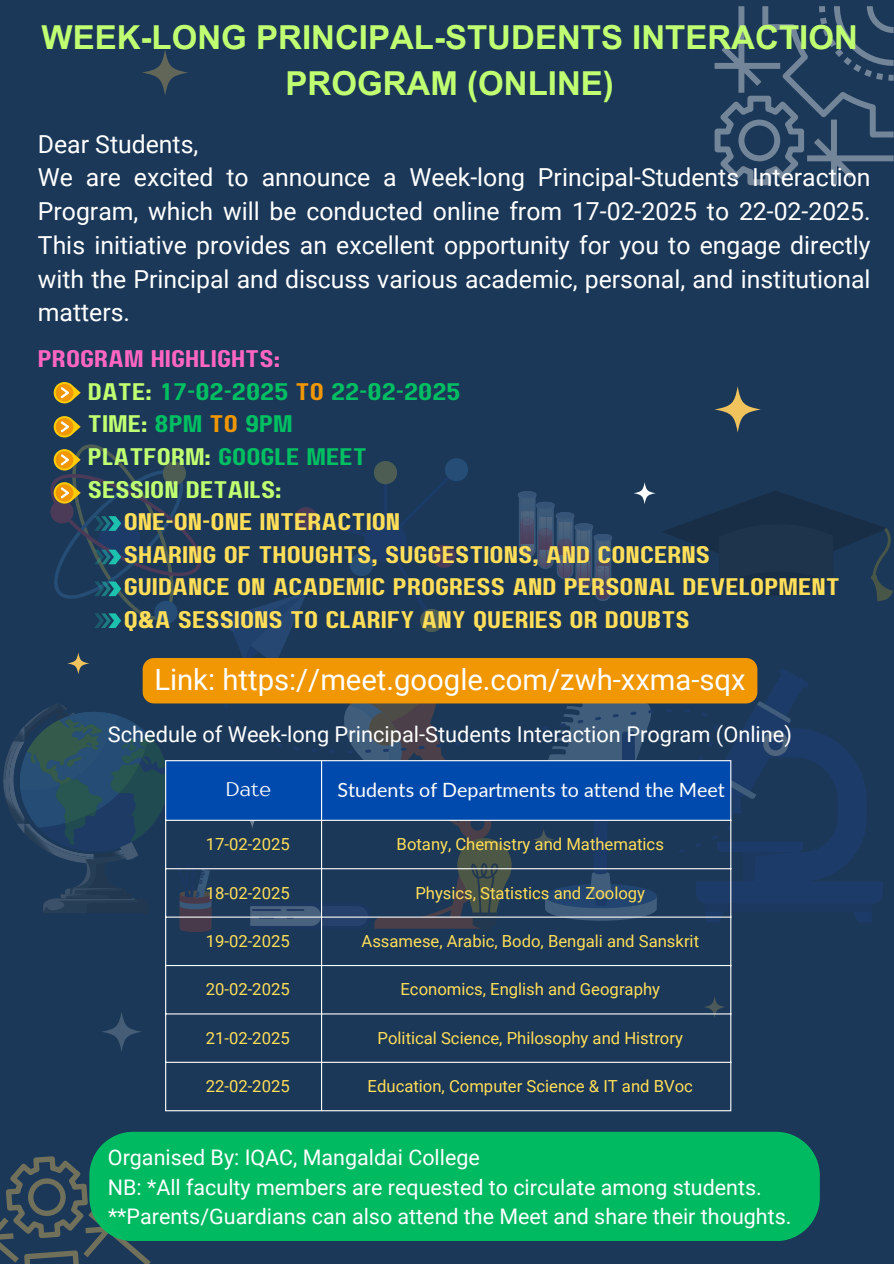
<style>
.page{position:relative;width:894px;height:1264px;background:#fff}
.page>*{position:absolute;margin:0;border:0;box-sizing:border-box;transform-origin:0 0}
.t1{font:700 33px/46.2px "Arial MT Pro";color:#c1ff72;text-align:center}
.t2{font:29.25px "Roboto";color:#fff}
.t3{font:24.75px/33.8px "Roboto";color:#fff}
.t4{font:24px "Paalalabas Display Wide BETA";color:#ffde59}
.t5{font:24px "Paalalabas Display Wide BETA";color:#00bf63}
.t6{font:24px "Paalalabas Display Wide BETA";color:#ff66c4}
.t7{font:24px "Paalalabas Display Wide BETA";color:#c1ff72}
.t8{font:21.75px "Roboto";color:#fff}
.t9{font:21.45px "Roboto";color:#fff}
.t10{font:19.65px "Lato";color:#fff}
.t11{font:19.65px "TT Drugs";color:#fff}
.t12{font:16.65px "Roboto";color:#ffde59}
.s1{color:#c1ff72}
.s2{color:#f09703}
</style>
<div class="page">
<div style="left:0;top:0;width:893px;height:1263px;background:#1b3858"></div>
<svg style="left:714px;top:6px;width:179px;height:179px"></svg>
<svg style="left:0;top:1156px;width:151px;height:107px"></svg>
<svg style="left:714px;top:386px;width:46px;height:46px"></svg>
<svg style="left:703px;top:996px;width:22px;height:22px"></svg>
<svg style="left:101px;top:1011px;width:41px;height:40px"></svg>
<svg style="left:142px;top:49px;width:46px;height:47px"></svg>
<svg style="left:54px;top:382px;width:27px;height:21px"></svg>
<hr style="left:165px;top:761px;width:1px;height:349px;background:#fff">
<hr style="left:321px;top:761px;width:1px;height:349px;background:#fff">
<hr style="left:730px;top:761px;width:1px;height:349px;background:#fff">
<hr style="left:165px;top:964px;width:566px;height:2px;background:#fff">
<hr style="left:165px;top:1013px;width:566px;height:1px;background:#fff">
<hr style="left:165px;top:1061px;width:566px;height:1px;background:#fff">
<hr style="left:165px;top:1110px;width:566px;height:1px;background:#fff">
<div style="left:89px;top:1131px;width:730px;height:110px;background:#00ba62"></div>
<svg style="left:4px;top:416px;width:889px;height:517px"></svg>
<p class="t1" style="left:41px;top:18px;width:817px">WEEK-LONG PRINCIPAL-STUDENTS INTERACTION<br>PROGRAM (ONLINE)</p>
<h1 class="t3" style="left:38px;top:127px;width:834px">Dear Students,<br>We are excited to announce a Week-long Principal-Students Interaction Program, which will be conducted online from 17-02-2025 to 22-02-2025.<br>This initiative provides an excellent opportunity for you to engage directly with the Principal and discuss various academic, personal, and institutional matters.</h1>
<p class="t6" style="left:38px;top:349px;width:243px">PROGRAM HIGHLIGHTS:</p>
<p class="t5" style="left:88px;top:381px;width:374px"><span class="s1">DATE:</span> 17-02-2025 <span class="s2">TO</span> 22-02-2025</p>
<p class="t5" style="left:88px;top:414px;width:206px"><span class="s1">TIME:</span> 8PM <span class="s2">TO</span> 9PM</p>
<p class="t5" style="left:88px;top:446px;width:280px"><span class="s1">PLATFORM:</span> GOOGLE MEET</p>
<p class="t7" style="left:88px;top:479px;width:195px">SESSION DETAILS:</p>
<p class="t4" style="left:124px;top:512px;width:278px">ONE-ON-ONE INTERACTION</p>
<p class="t4" style="left:124px;top:544px;width:587px">SHARING OF THOUGHTS, SUGGESTIONS, AND CONCERNS</p>
<p class="t4" style="left:124px;top:577px;width:717px">GUIDANCE ON ACADEMIC PROGRESS AND PERSONAL DEVELOPMENT</p>
<p class="t4" style="left:124px;top:610px;width:567px">Q&amp;A SESSIONS TO CLARIFY ANY QUERIES OR DOUBTS</p>
<p class="t2" style="left:154px;top:662px;width:592px">Link: https://meet.google.com/zwh-xxma-sqx</p>
<p class="t8" style="left:108px;top:722px;width:685px">Schedule of Week-long Principal-Students Interaction Program (Online)</p>
<h4 class="t11" style="left:225px;top:777px;width:47px">Date</h4>
<p class="t10" style="left:337px;top:777px;width:388px">Students of Departments to attend the Meet</p>
<p class="t12" style="left:206px;top:834px;width:85px">17-02-2025</p>
<p class="t12" style="left:396px;top:834px;width:269px">Botany, Chemistry and Mathematics</p>
<p class="t12" style="left:206px;top:883px;width:85px">18-02-2025</p>
<p class="t12" style="left:415px;top:883px;width:231px">Physics, Statistics and Zoology</p>
<p class="t12" style="left:206px;top:931px;width:85px">19-02-2025</p>
<h2 class="t12" style="left:361px;top:931px;width:339px">Assamese, Arabic, Bodo, Bengali and Sanskrit</h2>
<p class="t12" style="left:206px;top:979px;width:85px">20-02-2025</p>
<p class="t12" style="left:400px;top:979px;width:261px">Economics, English and Geography</p>
<p class="t12" style="left:206px;top:1028px;width:85px">21-02-2025</p>
<p class="t12" style="left:377px;top:1028px;width:307px">Political Science, Philosophy and Histrory</p>
<p class="t12" style="left:206px;top:1076px;width:85px">22-02-2025</p>
<p class="t12" style="left:367px;top:1076px;width:327px">Education, Computer Science &amp; IT and BVoc</p>
<p class="t9" style="left:108px;top:1145px;width:373px">Organised By: IQAC, Mangaldai College</p>
<p class="t9" style="left:108px;top:1174px;width:655px">NB: *All faculty members are requested to circulate among students.</p>
<p class="t9" style="left:108px;top:1203px;width:684px">**Parents/Guardians can also attend the Meet and share their thoughts.</p>
</div>
